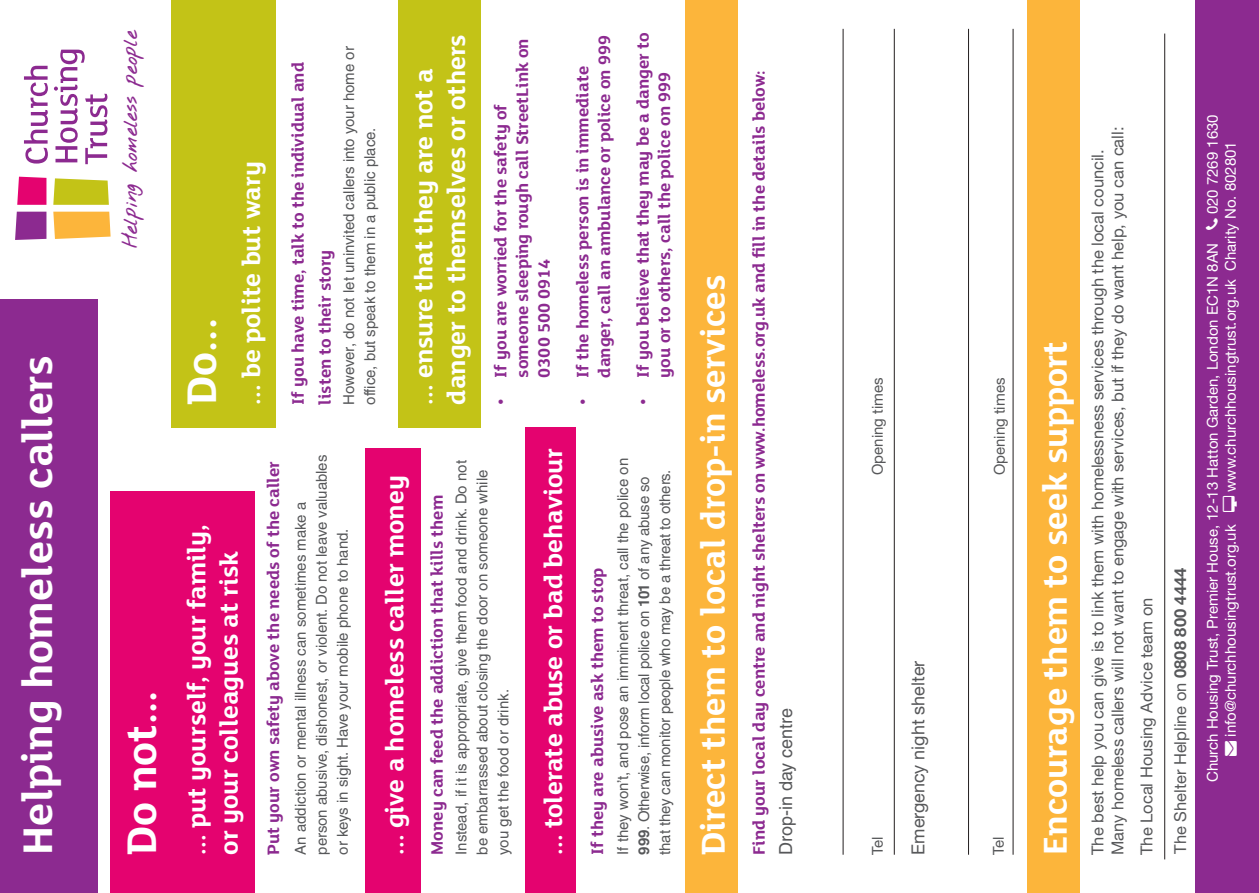
<style>
.page{position:relative;width:1259px;height:893px;background:#fff}
.page>*{position:absolute;margin:0;border:0;box-sizing:border-box;transform-origin:0 0}
.Header_H1__Content{font:700 45px "FS Lola";color:#fff}
.Content_Title_H3{font:700 45px "FS Lola";color:#fff}
.Content_Title_H3-2{font:700 36px "FS Lola";color:#fff}
.Content_Title_H3-3{font:700 27px/32.4px "FS Lola";color:#fff}
.Content_Title_H3-4{font:700 18px/21.6px "FS Lola";color:#8c2a90}
.Content_Body_Text{font:18px "Helvetica Neue LT Std";color:#57585a}
.Content_Title_H3-5{font:18px "Helvetica LT Std";color:#57585a}
.Content_Body_Text-2{font:16.5px/19.8px "Helvetica Neue LT Std";color:#57585a}
.t1{font:700 16.5px "Nothing You Could Do";color:#8c2a90}
.Content_Title_H3-6{font:15px/21px "Helvetica LT Std";color:#57585a}
.Content_Body_Text-3{font:15px "Helvetica Neue LT Std";color:#fff}
.Content_Body_Text-4{font:15px "Helvetica Neue LT Std";color:#57585a}
.s1{font-weight:700}
</style>
<div class="page">
<div style="left:171px;top:0;width:104px;height:427px;background:#c3c317"></div>
<div style="left:398px;top:0;width:82px;height:427px;background:#c3c317"></div>
<div style="left:685px;top:0;width:53px;height:893px;background:#fcb53b"></div>
<div style="left:1027px;top:0;width:53px;height:893px;background:#fcb53b"></div>
<div style="left:111px;top:491px;width:144px;height:402px;background:#e4036f"></div>
<div style="left:366px;top:448px;width:55px;height:445px;background:#e4036f"></div>
<div style="left:525px;top:427px;width:51px;height:466px;background:#e4036f"></div>
<div style="left:0;top:300px;width:98px;height:593px;background:#8c2a90"></div>
<svg style="left:15px;top:212px;width:31px;height:28px"></svg>
<svg style="left:17px;top:177px;width:29px;height:28px"></svg>
<svg style="left:53px;top:178px;width:56px;height:27px;background:#c8c82c"></svg>
<svg style="left:53px;top:212px;width:58px;height:27px;background:#fcba4a"></svg>
<svg style="left:24px;top:66px;width:24px;height:98px"></svg>
<svg style="left:54px;top:50px;width:53px;height:114px"></svg>
<div style="left:1195px;top:0;width:64px;height:893px;background:#8c2a90"></div>
<hr style="left:842px;top:29px;width:1px;height:826px;background:#231f20">
<hr style="left:968px;top:29px;width:1px;height:826px;background:#231f20">
<hr style="left:894px;top:29px;width:1px;height:826px;background:#231f20">
<hr style="left:1012px;top:29px;width:1px;height:826px;background:#231f20">
<hr style="left:1164px;top:34px;width:1px;height:825px;background:#231f20">
<p class="Header_H1__Content" style="left:12px;top:855px;width:501px;rotate:-90deg">Helping homeless callers</p>
<p class="t1" style="left:116px;top:248px;width:219px;rotate:-90deg">Helping homeless people</p>
<p class="Content_Title_H3" style="left:115px;top:855px;width:165px;rotate:-90deg">Do not...</p>
<p class="Content_Title_H3" style="left:175px;top:405px;width:88px;rotate:-90deg">Do...</p>
<p class="Content_Title_H3-3" style="left:236px;top:405px;width:245px;rotate:-90deg">... be polite but wary</p>
<p class="Content_Title_H3-4" style="left:285px;top:405px;width:344px;line-height:27px;rotate:-90deg">If you have time, talk to the individual and listen to their story</p>
<p class="Content_Title_H3-6" style="left:338px;top:405px;width:360px;rotate:-90deg">However, do not let uninvited callers into your home or office, but speak to them in a public place.</p>
<p class="Content_Title_H3-4" style="left:491px;top:378px;width:341px;text-indent:-27px;rotate:-90deg">• If you are worried for the safety of someone sleeping rough call StreetLink on<br>0300 500 0914</p>
<p class="Content_Title_H3-4" style="left:573px;top:378px;width:344px;text-indent:-27px;rotate:-90deg">• If the homeless person is in immediate danger, call an ambulance or police on 999</p>
<p class="Content_Title_H3-4" style="left:633px;top:378px;width:347px;text-indent:-27px;rotate:-90deg">• If you believe that they may be a danger to you or to others, call the police on 999</p>
<p class="Content_Title_H3-3" style="left:409px;top:405px;width:372px;rotate:-90deg">... ensure that they are not a danger to themselves or others</p>
<p class="Content_Title_H3-3" style="left:182px;top:855px;width:332px;rotate:-90deg">... put yourself, your family, or your colleagues at risk</p>
<p class="Content_Title_H3-4" style="left:263px;top:855px;width:395px;rotate:-90deg">Put your own safety above the needs of the caller</p>
<p class="Content_Title_H3-6" style="left:290px;top:855px;width:401px;rotate:-90deg">An addiction or mental illness can sometimes make a person abusive, dishonest, or violent. Do not leave valuables or keys in sight. Have your mobile phone to hand.</p>
<p class="Content_Title_H3-3" style="left:380px;top:855px;width:381px;rotate:-90deg">... give a homeless caller money</p>
<p class="Content_Title_H3-4" style="left:427px;top:855px;width:361px;rotate:-90deg">Money can feed the addiction that kills them</p>
<p class="Content_Title_H3-3" style="left:538px;top:855px;width:408px;rotate:-90deg">... tolerate abuse or bad behaviour</p>
<p class="Content_Title_H3-6" style="left:451px;top:855px;width:396px;rotate:-90deg">Instead, if it is appropriate, give them food and drink. Do not be embarrassed about closing the door on someone while you get the food or drink.</p>
<p class="Content_Title_H3-6" style="left:612px;top:855px;width:398px;rotate:-90deg">If they won’t, and pose an imminent threat, call the police on<br><span class="s1">999</span>. Otherwise, inform local police on <span class="s1">101</span> of any abuse so</p>
<p class="Content_Title_H3-6" style="left:654px;top:855px;width:387px;rotate:-90deg">that they can monitor people who may be a threat to others.</p>
<p class="Content_Title_H3-4" style="left:587px;top:855px;width:288px;rotate:-90deg">If they are abusive ask them to stop</p>
<p class="Content_Title_H3-2" style="left:692px;top:855px;width:582px;rotate:-90deg">Direct them to local drop-in services</p>
<p class="Content_Title_H3-4" style="left:749px;top:855px;width:786px;rotate:-90deg">Find your local day centre and night shelters on www.homeless.org.uk and fill in the details below:</p>
<p class="Content_Title_H3-5" style="left:775px;top:855px;width:148px;rotate:-90deg">Drop-in day centre</p>
<p class="Content_Body_Text-4" style="left:868px;top:475px;width:99px;rotate:-90deg">Opening times</p>
<p class="Content_Body_Text-4" style="left:990px;top:475px;width:99px;rotate:-90deg">Opening times</p>
<p class="Content_Body_Text" style="left:907px;top:855px;width:196px;rotate:-90deg">Emergency night shelter</p>
<p class="Content_Body_Text-4" style="left:868px;top:855px;width:20px;rotate:-90deg">Tel</p>
<p class="Content_Body_Text-4" style="left:989px;top:855px;width:20px;rotate:-90deg">Tel</p>
<p class="Content_Title_H3-2" style="left:1034px;top:855px;width:516px;rotate:-90deg">Encourage them to seek support</p>
<p class="Content_Body_Text-2" style="left:1087px;top:855px;width:730px;rotate:-90deg">The best help you can give is to link them with homelessness services through the local council.<br>Many homeless callers will not want to engage with services, but if they do want help, you can call:</p>
<p class="Content_Body_Text-2" style="left:1136px;top:855px;width:259px;rotate:-90deg">The Local Housing Advice team on</p>
<p class="Content_Body_Text-2" style="left:1170px;top:854px;width:288px;rotate:-90deg">The Shelter Helpline on <span class="s1">0808 800 4444</span></p>
<p class="Content_Body_Text-3" style="left:1203px;top:214px;width:102px;rotate:-90deg">020 7269 1630</p>
<p class="Content_Body_Text-3" style="left:1221px;top:492px;width:353px;rotate:-90deg">www.churchhousingtrust.org.uk Charity No. 802801</p>
<p class="Content_Body_Text-3" style="left:1203px;top:782px;width:541px;rotate:-90deg">Church Housing Trust, Premier House, 12-13 Hatton Garden, London EC1N 8AN</p>
<p class="Content_Body_Text-3" style="left:1221px;top:755px;width:232px;rotate:-90deg">→ info@churchhousingtrust.org.uk</p>
</div>
